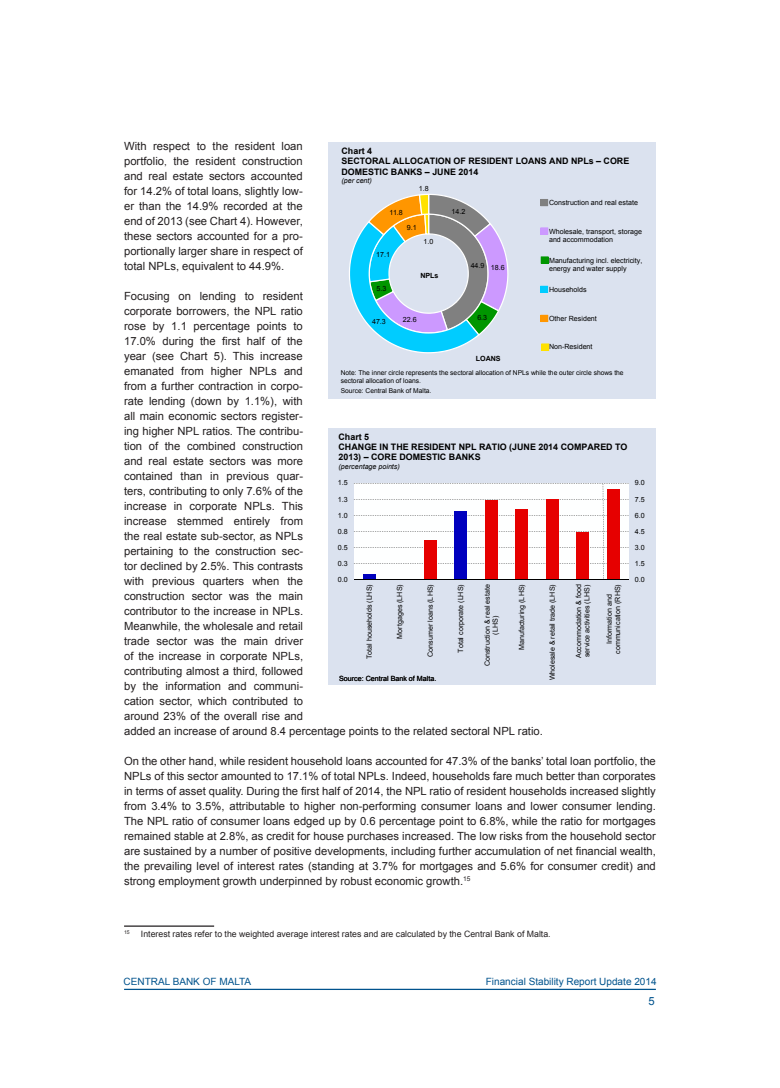
<style>
.page{position:relative;width:780px;height:1088px;background:#fff}
.page>*{position:absolute;margin:0;border:0;box-sizing:border-box;transform-origin:0 0}
.AR_Normal_Text{font:11.25px/15px "Arial";color:#231f20;text-align:justify}
.t1{font:11.25px "Arial";color:#00538d}
.t2{font:10px "Arial";color:#00538d}
.t3{font:700 8.88px/10.2px "Arial";color:#000}
.AR_Footnote{font:8.75px "Arial";color:#231f20}
.t4{font:7.12px/8.1px "Arial";color:#000}
.t5{font:italic 7.12px "Arial";color:#000}
.t6{font:700 7.12px "Arial";letter-spacing:-.005em;color:#000}
.t7{font:6.62px/7.6px "Arial";color:#000}
.AR_Footnote-2{font:5.12px "Arial";color:#231f20}
.s1{font-size:10px}
</style>
<div class="page">
<hr style="left:124px;top:989px;width:532px;height:1px;background:#00538d">
<hr style="left:124px;top:925px;width:90px;height:2px;background:#231f20">
<div style="left:327px;top:142px;width:328px;height:257px;background:#dbe2ef"></div>
<svg style="left:349px;top:194px;width:160px;height:160px"></svg>
<svg style="left:540px;top:227px;width:8px;height:8px"></svg>
<svg style="left:540px;top:199px;width:8px;height:7px"></svg>
<svg style="left:541px;top:343px;width:8px;height:8px"></svg>
<svg style="left:540px;top:315px;width:8px;height:7px"></svg>
<svg style="left:540px;top:286px;width:8px;height:7px"></svg>
<svg style="left:540px;top:256px;width:8px;height:8px"></svg>
<div style="left:328px;top:428px;width:328px;height:257px;background:#dbe2ef"></div>
<svg style="left:354px;top:483px;width:274px;height:97px;background:#eabec5"></svg>
<p class="AR_Normal_Text" style="left:124px;top:139px;width:180px">With respect to the resident loan portfolio<span class="s1">,</span> the resident construction and real estate sectors accounted for 14.2% of total loans, slightly low&shy;er than the 14.9% recorded at the end of 2013 (see Chart 4). However, these sectors accounted for a pro&shy;portionally larger share in respect of total NPLs, equivalent to 44.9%.</p>
<p class="AR_Normal_Text" style="left:124px;top:289px;width:420px;text-align:left">Focusing on lending to resident<br>corporate borrowers, the NPL ratio<br>rose by 1.1 percentage points to<br>17.0% during the first half of the<br>year (see Chart 5). This increase<br>emanated from higher NPLs and<br>from a further contraction in corpo-<br>rate lending (down by 1.1%), with<br>all main economic sectors register-<br>ing higher NPL ratios. The contribu-<br>tion of the combined construction<br>and real estate sectors was more<br>contained than in previous quar-<br>ters, contributing to only 7.6% of the<br>increase in corporate NPLs. This<br>increase stemmed entirely from<br>the real estate sub-sector, as NPLs<br>pertaining to the construction sec-<br>tor declined by 2.5%. This contrasts<br>with previous quarters when the<br>construction sector was the main<br>contributor to the increase in NPLs.<br>Meanwhile, the wholesale and retail<br>trade sector was the main driver<br>of the increase in corporate NPLs,<br>contributing almost a third, followed<br>by the information and communi-<br>cation sector, which contributed to<br>around 23% of the overall rise and<br>added an increase of around 8.4 percentage points to the related sectoral NPL ratio.</p>
<p class="AR_Normal_Text" style="left:124px;top:754px;width:533px">On the other hand, while resident household loans accounted for 47.3% of the banks’ total loan portfolio, the NPLs of this sector amounted to 17.1% of total NPLs. Indeed, households fare much better than corporates in terms of asset quality. During the first half of 2014, the NPL ratio of resident households increased slightly from 3.4% to 3.5%, attributable to higher non-performing consumer loans and lower consumer lending.<br>The NPL ratio of consumer loans edged up by 0.6 percentage point to 6.8%, while the ratio for mortgages remained stable at 2.8%, as credit for house purchases increased. The low risks from the household sector are sustained by a number of positive developments, including further accumulation of net financial wealth, the prevailing level of interest rates (standing at 3.7% for mortgages and 5.6% for consumer credit) and strong employment growth underpinned by robust economic growth.<sup>15</sup></p>
<p class="t3" style="left:341px;top:146px;width:289px">Chart 4<br>SECTORAL ALLOCATION OF RESIDENT LOANS AND NPLs – CORE<br>DOMESTIC BANKS – JUNE 2014</p>
<p class="t5" style="left:341px;top:176px;width:32px">(per cent)</p>
<p class="t4" style="left:419px;top:185px;width:11px">1.8</p>
<p class="t4" style="left:549px;top:199px;width:90px">Construction and real estate</p>
<p class="t4" style="left:549px;top:228px;width:94px">Wholesale, transport, storage and accommodation</p>
<p class="t4" style="left:549px;top:256px;width:95px">Manufacturing incl. electricity, energy and water supply</p>
<p class="t4" style="left:549px;top:285px;width:39px">Households</p>
<p class="t4" style="left:549px;top:314px;width:49px">Other Resident</p>
<p class="t4" style="left:549px;top:343px;width:45px">Non-Resident</p>
<p class="t4" style="left:451px;top:207px;width:15px">14.2</p>
<p class="t4" style="left:389px;top:208px;width:15px">11.8</p>
<p class="t4" style="left:407px;top:223px;width:11px">9.1</p>
<p class="t4" style="left:423px;top:237px;width:11px">1.0</p>
<p class="t4" style="left:376px;top:250px;width:15px">17.1</p>
<p class="t4" style="left:470px;top:262px;width:15px">44.9</p>
<p class="t4" style="left:490px;top:263px;width:15px">18.6</p>
<p class="t6" style="left:420px;top:270px;width:20px">NPLs</p>
<p class="t4" style="left:376px;top:284px;width:11px">5.3</p>
<p class="t4" style="left:477px;top:314px;width:11px">6.3</p>
<p class="t4" style="left:403px;top:315px;width:15px">22.6</p>
<p class="t4" style="left:372px;top:318px;width:15px">47.3</p>
<p class="t6" style="left:476px;top:353px;width:26px">LOANS</p>
<p class="t7" style="left:341px;top:369px;width:284px">Note: The inner circle represents the sectoral allocation of NPLs while the outer circle shows the sectoral allocation of loans.</p>
<p class="t7" style="left:341px;top:387px;width:92px">Source: Central Bank of Malta.</p>
<p class="t3" style="left:338px;top:432px;width:290px">Chart 5<br>CHANGE IN THE RESIDENT NPL RATIO (JUNE 2014 COMPARED TO<br>2013) – CORE DOMESTIC BANKS</p>
<p class="t5" style="left:338px;top:462px;width:63px">(percentage points)</p>
<p class="t4" style="left:338px;top:479px;width:11px">1.5</p>
<p class="t4" style="left:634px;top:479px;width:11px">9.0</p>
<p class="t4" style="left:338px;top:495px;width:11px">1.3</p>
<p class="t4" style="left:634px;top:495px;width:11px">7.5</p>
<p class="t4" style="left:338px;top:511px;width:11px">1.0</p>
<p class="t4" style="left:634px;top:511px;width:11px">6.0</p>
<p class="t4" style="left:338px;top:527px;width:11px">0.8</p>
<p class="t4" style="left:634px;top:527px;width:11px">4.5</p>
<p class="t4" style="left:338px;top:543px;width:11px">0.5</p>
<p class="t4" style="left:634px;top:543px;width:11px">3.0</p>
<p class="t4" style="left:338px;top:560px;width:11px">0.3</p>
<p class="t4" style="left:634px;top:560px;width:11px">1.5</p>
<p class="t4" style="left:338px;top:576px;width:11px">0.0</p>
<p class="t4" style="left:634px;top:576px;width:11px">0.0</p>
<p class="t4" style="left:365px;top:659px;width:76px;rotate:-90deg">Total households (LHS)</p>
<p class="t4" style="left:395px;top:638px;width:56px;rotate:-90deg">Mortgages (LHS)</p>
<p class="t4" style="left:426px;top:657px;width:74px;rotate:-90deg">Consumer loans (LHS)</p>
<p class="t4" style="left:456px;top:653px;width:70px;rotate:-90deg">Total corporate (LHS)</p>
<p class="t4" style="left:483px;top:666px;width:83px;text-align:center;rotate:-90deg">Construction &amp; real estate (LHS)</p>
<p class="t4" style="left:518px;top:650px;width:67px;rotate:-90deg">Manufacturing (LHS)</p>
<p class="t4" style="left:548px;top:680px;width:98px;rotate:-90deg">Wholesale &amp; retail trade (LHS)</p>
<p class="t4" style="left:574px;top:658px;width:75px;rotate:-90deg">Accommodation &amp; food service activities (LHS)</p>
<p class="t4" style="left:605px;top:654px;width:71px;text-align:center;rotate:-90deg">Information and communication (RHS)</p>
<p class="t4" style="left:339px;top:675px;width:99px">Source: Central Bank of Malta.</p>
<p class="AR_Footnote-2" style="left:124px;top:929px;width:7px">15</p>
<p class="AR_Footnote" style="left:141px;top:928px;width:411px">Interest rates refer to the weighted average interest rates and are calculated by the Central Bank of Malta.</p>
<p class="t2" style="left:124px;top:975px;width:129px">CENTRAL BANK OF MALTA</p>
<p class="t2" style="left:486px;top:975px;width:172px">Financial Stability Report Update 2014</p>
<p class="t1" style="left:648px;top:993px;width:8px">5</p>
</div>
